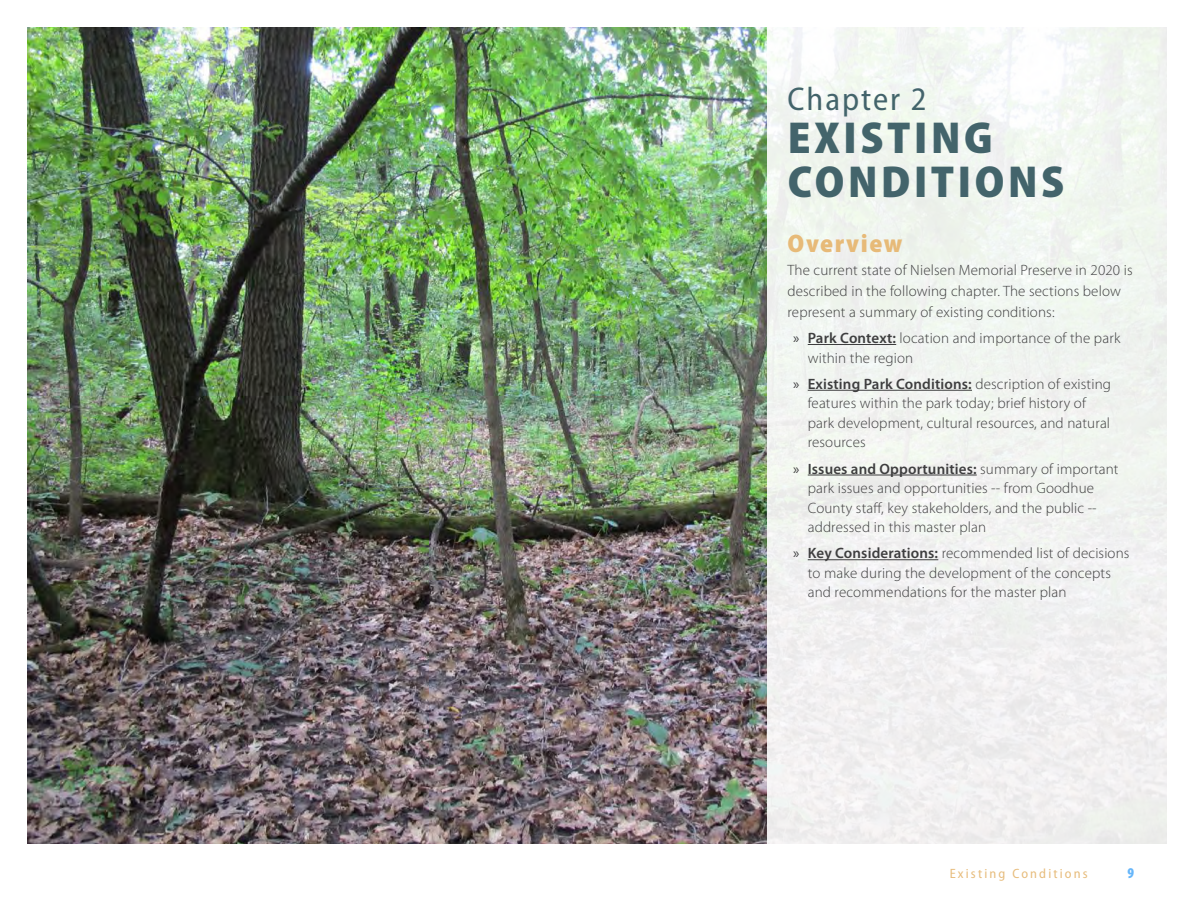
<style>
.page{position:relative;width:1188px;height:918px;background:#fff}
.page>*{position:absolute;margin:0;border:0;box-sizing:border-box;transform-origin:0 0}
.t1{font:900 semi-condensed 45px/43.5px "Myriad Pro";letter-spacing:.08em;color:#43646b}
.t2{font:semi-condensed 33px "Myriad Pro";letter-spacing:.06em;color:#43646b}
.Header_1{font:900 semi-condensed 25.5px "Myriad Pro";letter-spacing:.06em;color:#e7ba78}
.Body{font:300 15px/19.5px "Myriad Pro";letter-spacing:.01em;color:#3e3e3f}
.t3{font:900 condensed 15px "Myriad Pro";color:#66b6fa}
.t4{font:semi-condensed 13.5px "Myriad Pro";letter-spacing:.16em;color:#e7bc7c}
.s1{font-weight:400}
.s2{font-weight:600}
</style>
<div class="page">
<img style="left:27px;top:27px;width:740px;height:817px">
<div style="left:767px;top:21px;width:421px;height:829px;background:linear-gradient(to right,#f0f2f0,#f4f5f3)"></div>
<hr style="left:808px;top:344px;width:88px;height:1px;background:#3e3e3f">
<hr style="left:808px;top:390px;width:164px;height:1px;background:#3e3e3f">
<hr style="left:808px;top:475px;width:169px;height:1px;background:#3e3e3f">
<hr style="left:808px;top:559px;width:130px;height:1px;background:#3e3e3f">
<p class="t2" style="left:788px;top:79px;width:140px">Chapter 2</p>
<p class="t1" style="left:788px;top:115px;width:278px">EXISTING<br>CONDITIONS</p>
<p class="Header_1" style="left:788px;top:226px;width:116px">Overview</p>
<p class="Body" style="left:788px;top:259px;width:347px;line-height:21px">The current state of Nielsen Memorial Preserve in 2020 is described in the following chapter. The sections below represent a summary of existing conditions:</p>
<p class="Body" style="left:808px;top:328px;width:314px;text-indent:-15px"><span class="s1">»</span> <span class="s2">Park Context:</span> location and importance of the park within the region</p>
<p class="Body" style="left:808px;top:374px;width:305px;text-indent:-15px"><span class="s1">»</span> <span class="s2">Existing Park Conditions:</span> description of existing features within the park today; brief history of park development, cultural resources, and natural resources</p>
<p class="Body" style="left:808px;top:459px;width:312px;text-indent:-15px"><span class="s1">»</span> <span class="s2">Issues and Opportunities:</span> summary of important park issues and opportunities -- from Goodhue County staff, key stakeholders, and the public -- addressed in this master plan</p>
<p class="Body" style="left:808px;top:543px;width:323px;text-indent:-15px"><span class="s1">»</span> <span class="s2">Key Considerations:</span> recommended list of decisions to make during the development of the concepts and recommendations for the master plan</p>
<p class="t4" style="left:950px;top:865px;width:140px">Existing Conditions</p>
<p class="t3" style="left:1127px;top:863px;width:8px">9</p>
</div>
